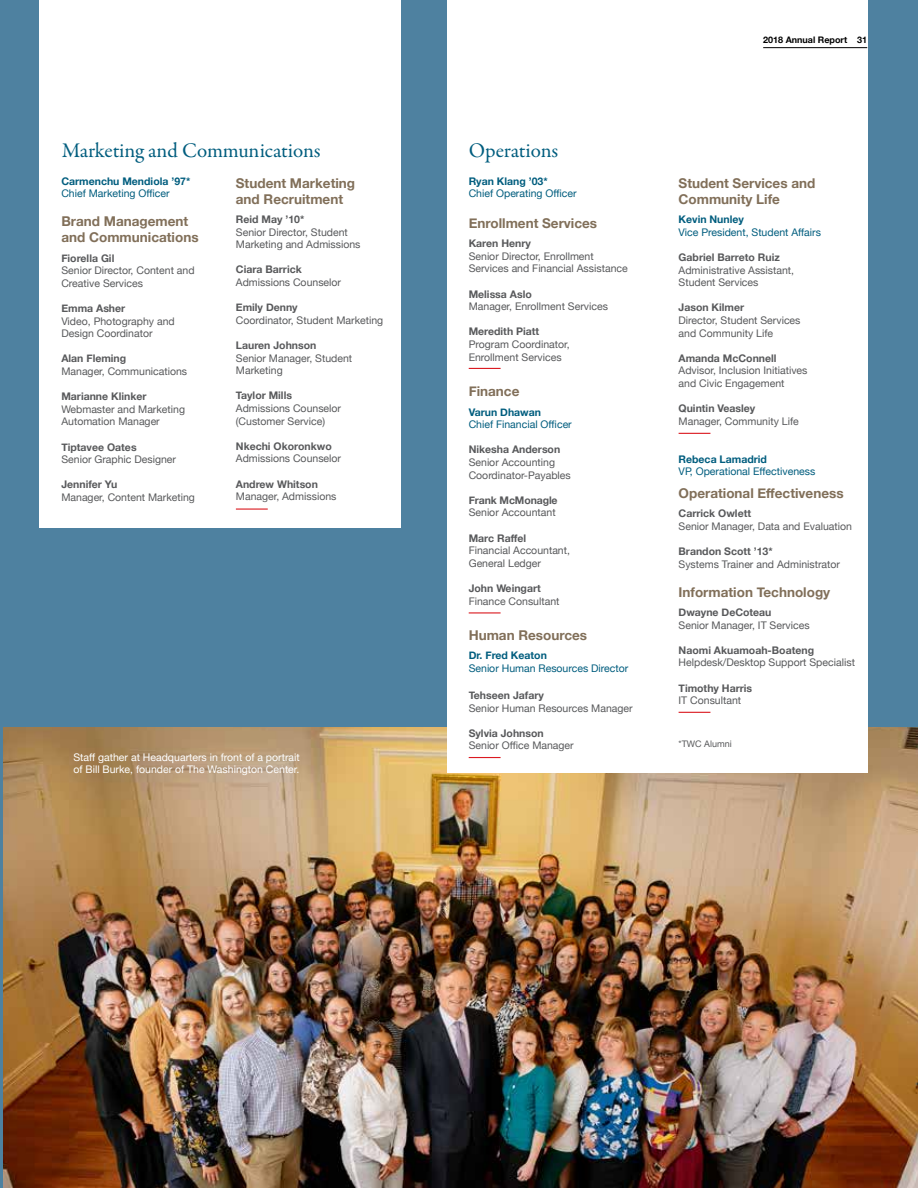
<style>
.page{position:relative;width:918px;height:1188px;background:#fff}
.page>*{position:absolute;margin:0;border:0;box-sizing:border-box;transform-origin:0 0}
.t1{font:21px "Garamond Premr Pro";letter-spacing:-.005em;color:#005d7e}
.t2{font:700 13.5px/16.2px "Helvetica Neue";color:#816f59}
.t3{font:10.5px/12.6px "Helvetica Neue";color:#58595b}
.t4{font:700 10.5px "Helvetica Neue";color:#58595b}
.t5{font:10.5px "Helvetica Neue";color:#005d7e}
.t6{font:10.5px/12.6px "Helvetica Neue";color:#fff}
.t7{font:700 10.5px "Helvetica Neue";color:#005d7e}
.t8{font:700 9px "Helvetica Neue";color:#000}
.t9{font:9px "Helvetica Neue";color:#58595b}
</style>
<div class="page">
<img style="left:2px;top:727px;width:916px;height:461px">
<div style="left:2px;top:0;width:916px;height:727px;background:#4e81a0"></div>
<div style="left:39px;top:0;width:362px;height:527px;background:#fff"></div>
<div style="left:447px;top:0;width:420px;height:773px;background:#fff"></div>
<hr style="left:763px;top:47px;width:104px;height:1px;background:#000">
<hr style="left:0;top:0;width:2px;height:1188px;background:#4e81a0">
<hr style="left:679px;top:433px;width:31px;height:1px;background:#db1a21">
<hr style="left:236px;top:508px;width:32px;height:2px;background:#db1a21">
<hr style="left:469px;top:757px;width:32px;height:1px;background:#db1a21">
<hr style="left:469px;top:368px;width:32px;height:1px;background:#db1a21">
<hr style="left:469px;top:612px;width:32px;height:2px;background:#db1a21">
<hr style="left:679px;top:712px;width:31px;height:1px;background:#db1a21">
<p class="t8" style="left:763px;top:33px;width:106px">2018 Annual Report 31</p>
<h1 class="t1" style="left:62px;top:137px;width:261px">Marketing and Communications</h1>
<h1 class="t1" style="left:469px;top:137px;width:91px">Operations</h1>
<p class="t7" style="left:61px;top:173px;width:130px">Carmenchu Mendiola ’97*</p>
<p class="t5" style="left:61px;top:186px;width:110px">Chief Marketing Officer</p>
<p class="t2" style="left:61px;top:213px;width:139px">Brand Management and Communications</p>
<p class="t4" style="left:61px;top:250px;width:55px">Fiorella Gil</p>
<p class="t3" style="left:61px;top:265px;width:135px">Senior Director, Content and<br>Creative Services</p>
<p class="t4" style="left:61px;top:300px;width:65px">Emma Asher</p>
<p class="t3" style="left:61px;top:315px;width:115px">Video, Photography and<br>Design Coordinator</p>
<p class="t4" style="left:61px;top:350px;width:66px">Alan Fleming</p>
<p class="t3" style="left:61px;top:366px;width:127px">Manager, Communications</p>
<p class="t4" style="left:61px;top:388px;width:87px">Marianne Klinker</p>
<p class="t3" style="left:61px;top:403px;width:125px">Webmaster and Marketing<br>Automation Manager</p>
<p class="t4" style="left:61px;top:439px;width:77px">Tiptavee Oates</p>
<p class="t3" style="left:61px;top:454px;width:116px">Senior Graphic Designer</p>
<p class="t4" style="left:61px;top:476px;width:58px">Jennifer Yu</p>
<p class="t3" style="left:61px;top:492px;width:135px">Manager, Content Marketing</p>
<p class="t2" style="left:236px;top:175px;width:121px">Student Marketing and Recruitment</p>
<p class="t4" style="left:236px;top:211px;width:70px">Reid May ’10*</p>
<p class="t3" style="left:236px;top:226px;width:126px">Senior Director, Student<br>Marketing and Admissions</p>
<p class="t4" style="left:236px;top:261px;width:67px">Ciara Barrick</p>
<p class="t3" style="left:236px;top:277px;width:107px">Admissions Counselor</p>
<p class="t4" style="left:236px;top:299px;width:63px">Emily Denny</p>
<p class="t3" style="left:236px;top:314px;width:149px">Coordinator, Student Marketing</p>
<p class="t4" style="left:236px;top:337px;width:82px">Lauren Johnson</p>
<p class="t3" style="left:236px;top:352px;width:118px">Senior Manager, Student<br>Marketing</p>
<p class="t4" style="left:236px;top:387px;width:58px">Taylor Mills</p>
<p class="t3" style="left:236px;top:403px;width:107px">Admissions Counselor (Customer Service)</p>
<p class="t4" style="left:236px;top:438px;width:97px">Nkechi Okoronkwo</p>
<p class="t3" style="left:236px;top:453px;width:107px">Admissions Counselor</p>
<p class="t4" style="left:236px;top:476px;width:84px">Andrew Whitson</p>
<p class="t3" style="left:236px;top:491px;width:102px">Manager, Admissions</p>
<p class="t6" style="left:73px;top:751px;width:228px">Staff gather at Headquarters in front of a portrait of Bill Burke, founder of The Washington Center.</p>
<p class="t7" style="left:469px;top:173px;width:80px">Ryan Klang ’03*</p>
<p class="t5" style="left:469px;top:186px;width:109px">Chief Operating Officer</p>
<p class="t2" style="left:469px;top:215px;width:130px">Enrollment Services</p>
<p class="t4" style="left:469px;top:235px;width:64px">Karen Henry</p>
<p class="t3" style="left:469px;top:250px;width:161px">Senior Director, Enrollment<br>Services and Financial Assistance</p>
<p class="t4" style="left:469px;top:286px;width:65px">Melissa Aslo</p>
<p class="t3" style="left:469px;top:301px;width:141px">Manager, Enrollment Services</p>
<p class="t4" style="left:469px;top:323px;width:72px">Meredith Piatt</p>
<p class="t3" style="left:469px;top:339px;width:102px">Program Coordinator,<br>Enrollment Services</p>
<p class="t2" style="left:469px;top:384px;width:52px">Finance</p>
<p class="t7" style="left:469px;top:404px;width:74px">Varun Dhawan</p>
<p class="t5" style="left:469px;top:417px;width:105px">Chief Financial Officer</p>
<p class="t4" style="left:469px;top:441px;width:93px">Nikesha Anderson</p>
<p class="t3" style="left:469px;top:457px;width:104px">Senior Accounting<br>Coordinator-Payables</p>
<p class="t4" style="left:469px;top:492px;width:90px">Frank McMonagle</p>
<p class="t3" style="left:469px;top:507px;width:88px">Senior Accountant</p>
<p class="t4" style="left:469px;top:530px;width:59px">Marc Raffel</p>
<p class="t3" style="left:469px;top:545px;width:103px">Financial Accountant,<br>General Ledger</p>
<p class="t4" style="left:469px;top:580px;width:74px">John Weingart</p>
<p class="t3" style="left:469px;top:595px;width:92px">Finance Consultant</p>
<p class="t2" style="left:469px;top:628px;width:120px">Human Resources</p>
<p class="t7" style="left:469px;top:647px;width:80px">Dr. Fred Keaton</p>
<p class="t5" style="left:469px;top:661px;width:161px">Senior Human Resources Director</p>
<p class="t4" style="left:469px;top:687px;width:77px">Tehseen Jafary</p>
<p class="t3" style="left:469px;top:702px;width:165px">Senior Human Resources Manager</p>
<p class="t4" style="left:469px;top:725px;width:77px">Sylvia Johnson</p>
<p class="t3" style="left:469px;top:740px;width:107px">Senior Office Manager</p>
<p class="t2" style="left:679px;top:175px;width:138px">Student Services and<br>Community Life</p>
<p class="t7" style="left:679px;top:211px;width:67px">Kevin Nunley</p>
<p class="t5" style="left:679px;top:224px;width:144px">Vice President, Student Affairs</p>
<p class="t4" style="left:679px;top:249px;width:103px">Gabriel Barreto Ruiz</p>
<p class="t3" style="left:679px;top:264px;width:117px">Administrative Assistant,<br>Student Services</p>
<p class="t4" style="left:679px;top:299px;width:67px">Jason Kilmer</p>
<p class="t3" style="left:679px;top:315px;width:123px">Director, Student Services and Community Life</p>
<p class="t4" style="left:679px;top:350px;width:99px">Amanda McConnell</p>
<p class="t3" style="left:679px;top:365px;width:130px">Advisor, Inclusion Initiatives and Civic Engagement</p>
<p class="t4" style="left:679px;top:400px;width:78px">Quintin Veasley</p>
<p class="t3" style="left:679px;top:415px;width:122px">Manager, Community Life</p>
<p class="t7" style="left:679px;top:451px;width:90px">Rebeca Lamadrid</p>
<p class="t5" style="left:679px;top:464px;width:138px">VP, Operational Effectiveness</p>
<p class="t2" style="left:679px;top:486px;width:167px">Operational Effectiveness</p>
<p class="t4" style="left:679px;top:506px;width:74px">Carrick Owlett</p>
<p class="t3" style="left:679px;top:521px;width:175px">Senior Manager, Data and Evaluation</p>
<p class="t4" style="left:679px;top:543px;width:96px">Brandon Scott ’13*</p>
<p class="t3" style="left:679px;top:558px;width:163px">Systems Trainer and Administrator</p>
<p class="t2" style="left:679px;top:584px;width:153px">Information Technology</p>
<p class="t4" style="left:679px;top:604px;width:94px">Dwayne DeCoteau</p>
<p class="t3" style="left:679px;top:619px;width:133px">Senior Manager, IT Services</p>
<p class="t4" style="left:679px;top:642px;width:137px">Naomi Akuamoah-Boateng</p>
<p class="t3" style="left:679px;top:657px;width:178px">Helpdesk/Desktop Support Specialist</p>
<p class="t4" style="left:679px;top:680px;width:75px">Timothy Harris</p>
<p class="t3" style="left:679px;top:695px;width:64px">IT Consultant</p>
<p class="t9" style="left:679px;top:737px;width:55px">*TWC Alumni</p>
</div>
